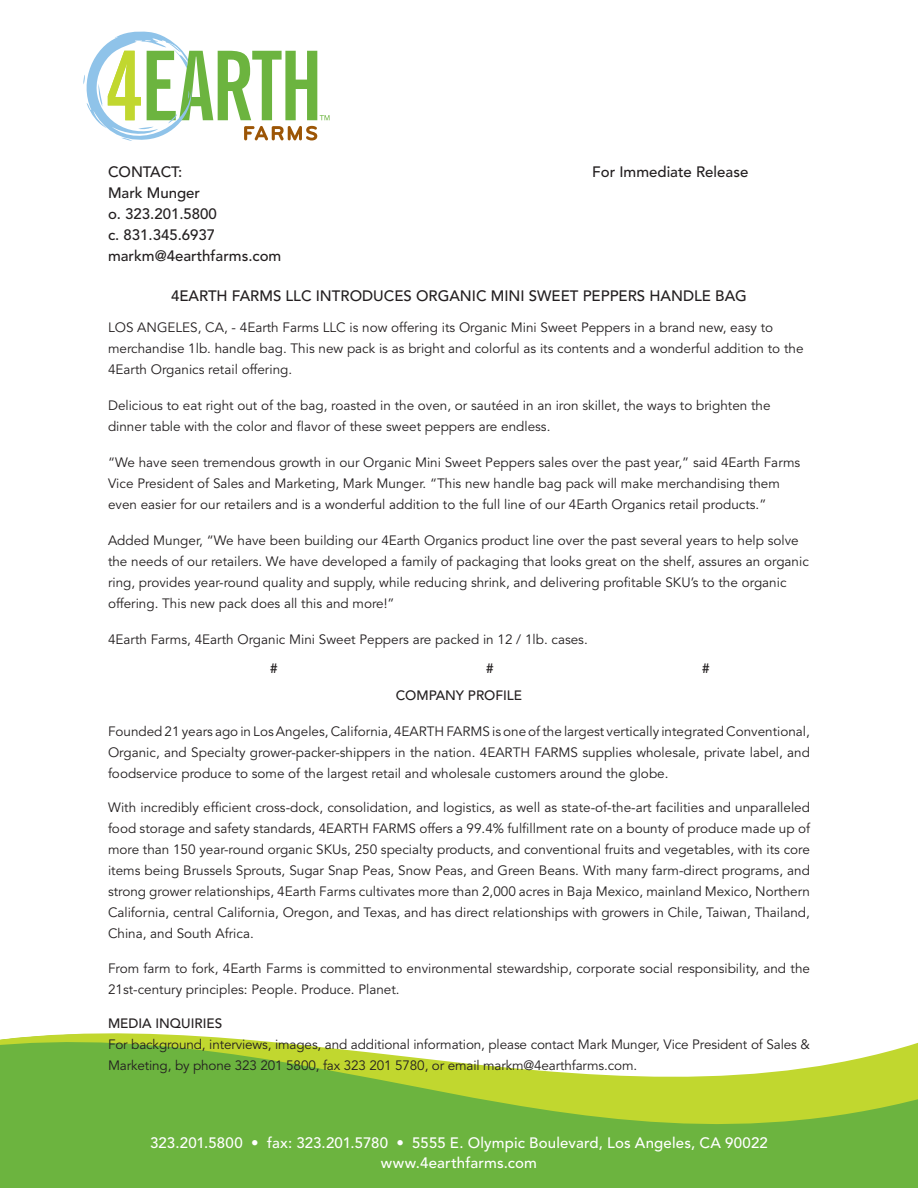
<style>
.page{position:relative;width:918px;height:1188px;background:#fff}
.page>*{position:absolute;margin:0;border:0;box-sizing:border-box;transform-origin:0 0}
.t1{font:500 15px "Avenir";color:#231f20}
.t2{font:500 15px "Avenir";letter-spacing:.01em;color:#fff}
.t3{font:13.5px/21px "Avenir";color:#231f20}
.t4{font:500 13.5px "Avenir";color:#231f20}
</style>
<div class="page">
<svg style="left:0;top:1033px;width:918px;height:155px;background:#92c657"></svg>
<svg style="left:83px;top:31px;width:247px;height:110px"></svg>
<p class="t1" style="left:108px;top:164px;width:76px">CONTACT:</p>
<p class="t1" style="left:592px;top:164px;width:158px">For Immediate Release</p>
<p class="t1" style="left:108px;top:185px;width:94px">Mark Munger</p>
<p class="t1" style="left:108px;top:206px;width:110px">o. 323.201.5800</p>
<p class="t1" style="left:108px;top:227px;width:109px">c. 831.345.6937</p>
<p class="t1" style="left:108px;top:248px;width:175px">markm@4earthfarms.com</p>
<p class="t1" style="left:171px;top:287px;width:577px">4EARTH FARMS LLC INTRODUCES ORGANIC MINI SWEET PEPPERS HANDLE BAG</p>
<p class="t3" style="left:108px;top:317px;width:697px">LOS ANGELES, CA, - 4Earth Farms LLC is now offering its Organic Mini Sweet Peppers in a brand new, easy to merchandise 1lb. handle bag. This new pack is as bright and colorful as its contents and a wonderful addition to the<br>4Earth Organics retail offering.</p>
<p class="t3" style="left:108px;top:395px;width:664px">Delicious to eat right out of the bag, roasted in the oven, or sautéed in an iron skillet, the ways to brighten the dinner table with the color and flavor of these sweet peppers are endless.</p>
<p class="t3" style="left:108px;top:452px;width:694px">“We have seen tremendous growth in our Organic Mini Sweet Peppers sales over the past year,” said 4Earth Farms<br>Vice President of Sales and Marketing, Mark Munger. “This new handle bag pack will make merchandising them even easier for our retailers and is a wonderful addition to the full line of our 4Earth Organics retail products.”</p>
<p class="t3" style="left:108px;top:530px;width:702px">Added Munger, “We have been building our 4Earth Organics product line over the past several years to help solve the needs of our retailers. We have developed a family of packaging that looks great on the shelf, assures an organic ring, provides year-round quality and supply, while reducing shrink, and delivering profitable SKU’s to the organic offering. This new pack does all this and more!”</p>
<p class="t3" style="left:108px;top:629px;width:481px">4Earth Farms, 4Earth Organic Mini Sweet Peppers are packed in 12 / 1lb. cases.</p>
<p class="t4" style="left:270px;top:660px;width:9px">#</p>
<p class="t4" style="left:486px;top:660px;width:9px">#</p>
<p class="t4" style="left:702px;top:660px;width:9px">#</p>
<p class="t4" style="left:396px;top:687px;width:128px">COMPANY PROFILE</p>
<p class="t3" style="left:108px;top:721px;width:703px;text-align:justify">Founded 21 years ago in Los Angeles, California, 4EARTH FARMS is one of the largest vertically integrated Conventional, Organic, and Specialty grower-packer-shippers in the nation. 4EARTH FARMS supplies wholesale, private label, and foodservice produce to some of the largest retail and wholesale customers around the globe.</p>
<p class="t3" style="left:108px;top:797px;width:704px;text-align:justify">With incredibly efficient cross-dock, consolidation, and logistics, as well as state-of-the-art facilities and unparalleled food storage and safety standards, 4EARTH FARMS offers a 99.4% fulfillment rate on a bounty of produce made up of more than 150 year-round organic SKUs, 250 specialty products, and conventional fruits and vegetables, with its core items being Brussels Sprouts, Sugar Snap Peas, Snow Peas, and Green Beans. With many farm-direct programs, and strong grower relationships, 4Earth Farms cultivates more than 2,000 acres in Baja Mexico, mainland Mexico, Northern California, central California, Oregon, and Texas, and has direct relationships with growers in Chile, Taiwan, Thailand, China, and South Africa.</p>
<p class="t3" style="left:108px;top:958px;width:704px">From farm to fork, 4Earth Farms is committed to environmental stewardship, corporate social responsibility, and the<br>21st-century principles: People. Produce. Planet.</p>
<p class="t4" style="left:108px;top:1016px;width:116px">MEDIA INQUIRIES</p>
<p class="t3" style="left:108px;top:1034px;width:703px">For background, interviews, images, and additional information, please contact Mark Munger, Vice President of Sales &amp;<br>Marketing, by phone 323 201 5800, fax 323 201 5780, or email markm@4earthfarms.com.</p>
<p class="t2" style="left:150px;top:1135px;width:619px">323.201.5800 • fax: 323.201.5780 • 5555 E. Olympic Boulevard, Los Angeles, CA 90022</p>
<p class="t2" style="left:381px;top:1154px;width:158px">www.4earthfarms.com</p>
</div>
